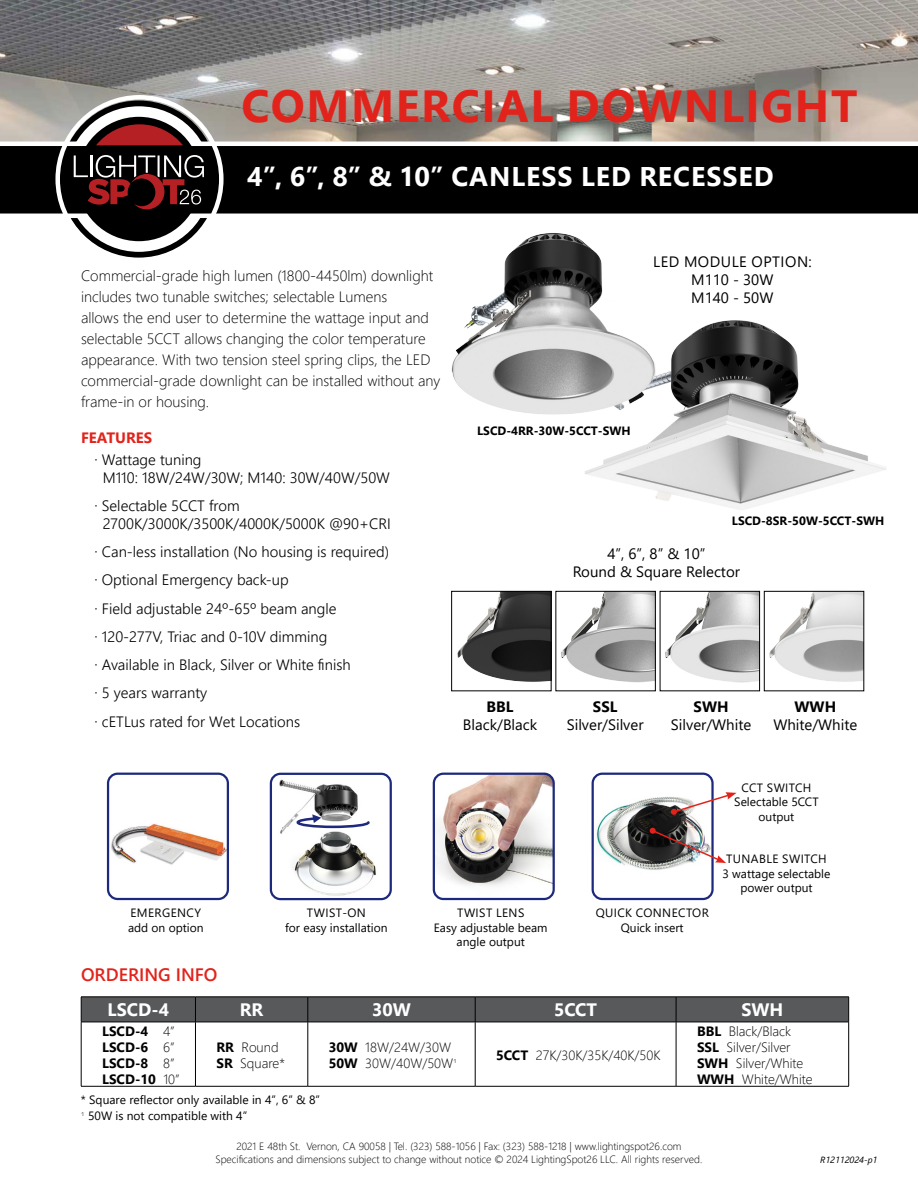
<style>
.page{position:relative;width:918px;height:1188px;background:#fff}
.page>*{position:absolute;margin:0;border:0;box-sizing:border-box;transform-origin:0 0}
.t1{font:700 45px "Segoe UI";letter-spacing:.035em;color:#e2231b}
.t2{font:700 27px "Segoe UI";letter-spacing:.035em;color:#fff}
.t3{font:700 18px "Segoe UI";color:#fff}
.t4{font:600 18px "Segoe UI";color:#e2231b}
.t5{font:300 15px/28.2px "Segoe UI";color:#000}
.t6{font:300 15px/21px "Segoe UI";color:#000}
.t7{font:15px/18px "Segoe UI";color:#000;text-align:center}
.t8{font:700 15px "Segoe UI";color:#000}
.t9{font:700 15px "Segoe UI";color:#e2231b}
.t10{font:300 13.5px/16.2px "Segoe UI";color:#000}
.t11{font:700 13.5px/16.2px "Segoe UI";color:#000}
.t12{font:12px/14.4px "Segoe UI";color:#000;text-align:center}
.t13{font:12px/14.4px "Segoe UI";letter-spacing:.035em;color:#000;text-align:center}
.t14{font:700 12px "Segoe UI";color:#000}
.t15{font:300 10.5px/12.6px "Segoe UI";color:#000;text-align:center}
.t16{font:italic 9px "Segoe UI";color:#000}
.s1{font-weight:300}
.s2{font-weight:700}
</style>
<div class="page">
<img style="left:0;top:1px;width:918px;height:141px">
<div style="left:60px;top:101px;width:157px;height:157px;background:#000;border-radius:50%"></div>
<div style="left:66px;top:106px;width:146px;height:146px;background:#fff;border-radius:50%"></div>
<svg style="left:0;top:142px;width:918px;height:76px;background:#222"></svg>
<div style="left:55px;top:95px;width:169px;height:168px;border:4px solid #fff;border-radius:50%"></div>
<div style="left:77px;top:117px;width:124px;height:124px;background:#000;border-radius:50%"></div>
<svg style="left:74px;top:155px;width:130px;height:54px"></svg>
<svg style="left:96px;top:124px;width:87px;height:21px"></svg>
<svg style="left:98px;top:225px;width:83px;height:10px"></svg>
<img style="left:626px;top:320px;width:260px;height:190px">
<img style="left:282px;top:839px;width:106px;height:62px">
<img style="left:274px;top:772px;width:92px;height:62px">
<img style="left:282px;top:828px;width:84px;height:11px">
<div style="left:270px;top:773px;width:122px;height:127px;border:2px solid #1c297d;border-radius:10px"></div>
<svg style="left:295px;top:814px;width:75px;height:15px"></svg>
<img style="left:436px;top:776px;width:116px;height:121px">
<div style="left:433px;top:773px;width:122px;height:127px;border:2px solid #1c297d;border-radius:10px"></div>
<img style="left:386px;top:166px;width:317px;height:317px">
<img style="left:591px;top:793px;width:111px;height:81px">
<div style="left:592px;top:773px;width:122px;height:127px;border:2px solid #1c297d;border-radius:10px"></div>
<img style="left:457px;top:593px;width:92px;height:89px">
<div style="left:451px;top:591px;width:100px;height:100px;border:1px solid #000"></div>
<img style="left:561px;top:593px;width:93px;height:90px">
<div style="left:556px;top:591px;width:100px;height:100px;border:1px solid #000"></div>
<img style="left:665px;top:593px;width:93px;height:90px">
<div style="left:660px;top:591px;width:100px;height:100px;border:1px solid #000"></div>
<img style="left:769px;top:593px;width:93px;height:89px">
<div style="left:764px;top:591px;width:100px;height:100px;border:1px solid #000"></div>
<svg style="left:671px;top:792px;width:66px;height:23px"></svg>
<svg style="left:650px;top:828px;width:76px;height:35px"></svg>
<svg style="left:81px;top:997px;width:768px;height:25px;background:#545557"></svg>
<hr style="left:81px;top:1022px;width:114px;height:1px;background:#000">
<hr style="left:81px;top:1022px;width:1px;height:64px;background:#000">
<hr style="left:195px;top:1022px;width:113px;height:1px;background:#000">
<hr style="left:195px;top:1022px;width:1px;height:64px;background:#000">
<hr style="left:308px;top:1022px;width:167px;height:1px;background:#000">
<hr style="left:308px;top:1022px;width:1px;height:64px;background:#000">
<hr style="left:475px;top:1022px;width:201px;height:1px;background:#000">
<hr style="left:475px;top:1022px;width:1px;height:64px;background:#000">
<hr style="left:676px;top:1022px;width:173px;height:1px;background:#000">
<hr style="left:676px;top:1022px;width:1px;height:64px;background:#000">
<hr style="left:848px;top:1022px;width:1px;height:64px;background:#000">
<hr style="left:81px;top:1086px;width:114px;height:1px;background:#000">
<hr style="left:195px;top:1086px;width:113px;height:1px;background:#000">
<hr style="left:308px;top:1086px;width:167px;height:1px;background:#000">
<hr style="left:475px;top:1086px;width:201px;height:1px;background:#000">
<hr style="left:676px;top:1086px;width:173px;height:1px;background:#000">
<img style="left:110px;top:824px;width:116px;height:73px">
<div style="left:107px;top:773px;width:122px;height:127px;border:2px solid #1c297d;border-radius:10px"></div>
<h1 class="t1" style="left:242px;top:64px;width:617px">COMMERCIAL DOWNLIGHT</h1>
<h2 class="t2" style="left:247px;top:151px;width:525px">4”, 6”, 8” &amp; 10” CANLESS LE D RECESSED</h2>
<p class="t7" style="left:653px;top:251px;width:160px">LED Module option:<br>M110 - 30W<br>M 140 - 50W</p>
<p class="t6" style="left:81px;top:264px;width:361px">Commercial-grade high lumen (1800-4450lm) downlight includes two tunable switches; selectable Lumens<br>allows the end user to determine the wattage input and selectable 5CCT allows changing the color temperature appearance. With two tension steel spring clips, the LED commercial-grade downlight can be installed without any frame-in or housing.</p>
<p class="t9" style="left:81px;top:424px;width:64px">FEATURES</p>
<p class="t5" style="left:103px;top:449px;width:289px;line-height:18px;text-indent:-8px">· Wattage tuning<br>M110: 18W/24W/30W; M140: 30W/40W/50W</p>
<p class="t5" style="left:103px;top:495px;width:290px;line-height:18px;text-indent:-8px">· Selectable 5CCT from<br>2700K/3000K/3500K/4000K/5000K @90+CRI</p>
<p class="t5" style="left:94px;top:536px;width:296px">· Can-less installation (No housing is required) · Optional Emergency back-up<br>· Field adjustable 24º-65º beam angle<br>· 120-277V, Triac and 0-10V dimming<br>· Available in Black, Silver or White finish<br>· 5 years warranty<br>· cETLus rated for Wet Locations</p>
<p class="t7" style="left:573px;top:543px;width:169px">4”, 6”, 8” &amp; 10”<br>Round &amp; Square Relector</p>
<p class="t14" style="left:477px;top:420px;width:136px">LSCD-4RR-30W-5CCT-SWH</p>
<p class="t14" style="left:732px;top:509px;width:135px">LSCD-8SR-50W-5CCT-SWH</p>
<p class="t8" style="left:593px;top:693px;width:9px">SSL</p>
<p class="t7" style="left:567px;top:715px;width:78px">Silver/Silver</p>
<p class="t8" style="left:694px;top:693px;width:13px">SWH</p>
<p class="t7" style="left:671px;top:715px;width:82px">Silver/White</p>
<p class="t8" style="left:487px;top:693px;width:27px">BBL</p>
<p class="t7" style="left:463px;top:715px;width:76px">Black/Black</p>
<p class="t8" style="left:795px;top:693px;width:15px">WWH</p>
<p class="t7" style="left:773px;top:715px;width:85px">White/White</p>
<p class="t12" style="left:734px;top:779px;width:86px">CCT Switch<br>Selectable 5CCT output</p>
<p class="t13" style="left:128px;top:905px;width:77px;text-align:left">Emergency add on option</p>
<p class="t12" style="left:434px;top:905px;width:115px">twist lens<br>Easy adjustable beam angle output</p>
<p class="t12" style="left:285px;top:905px;width:104px">twist-on<br>for easy installation</p>
<p class="t4" style="left:81px;top:957px;width:138px">ORDERING INFO</p>
<p class="t13" style="left:596px;top:905px;width:112px">quick connector<br>Quick insert</p>
<p class="t13" style="left:723px;top:851px;width:109px">Tunable Switch<br>3 wattage selectable power output</p>
<p class="t3" style="left:108px;top:993px;width:63px">LSCD-4</p>
<p class="t3" style="left:240px;top:993px;width:25px">RR</p>
<p class="t3" style="left:372px;top:993px;width:40px">30W</p>
<p class="t3" style="left:554px;top:993px;width:44px">5CCT</p>
<p class="t3" style="left:741px;top:993px;width:15px">SWH</p>
<p class="t11" style="left:102px;top:1022px;width:79px">LSCD-4 <span class="s1">4”<br></span>LSCD-6 <span class="s1">6”<br></span>LSCD-8 <span class="s1">8”<br></span>LSCD-10 <span class="s1">10”</span></p>
<p class="t10" style="left:697px;top:1021px;width:96px"><span class="s2">BBL</span> Black/Black<br><span class="s2">SSL</span></p>
<p class="t10" style="left:216px;top:1038px;width:70px"><span class="s2">RR</span> Round<br><span class="s2">SR</span> Square*</p>
<p class="t10" style="left:329px;top:1038px;width:129px"><span class="s2">30W</span> 18W/24W/30W<br><span class="s2">50W</span> 30W/40W/50W<sup>1</sup></p>
<p class="t10" style="left:496px;top:1046px;width:166px"><span class="s2">5CCT</span> 27K/30K/35K/40K/50K</p>
<p class="t10" style="left:727px;top:1038px;width:66px">Silver/Silver</p>
<p class="t11" style="left:697px;top:1054px;width:11px">SWH</p>
<p class="t10" style="left:736px;top:1054px;width:69px">Silver/White</p>
<p class="t11" style="left:697px;top:1070px;width:14px">WWH</p>
<p class="t10" style="left:742px;top:1070px;width:72px">White/White</p>
<p class="t12" style="left:81px;top:1091px;width:241px;line-height:16.2px;text-align:left">* Square reflector only available in 4”, 6” &amp; 8”<br><sup>1</sup> 50W is not compatible with 4”</p>
<p class="t15" style="left:216px;top:1139px;width:488px">2021 E 48th St. Vernon, CA 90058 | Tel. (323) 588-1056 | Fax: (323) 588-1218 | www.lightingspot26.com<br>Specifications and dimensions subject to change without notice © 2024 LightingSpot26 LLC. All rights reserved.</p>
<p class="t16" style="left:820px;top:1152px;width:59px">R12112024-p1</p>
</div>
